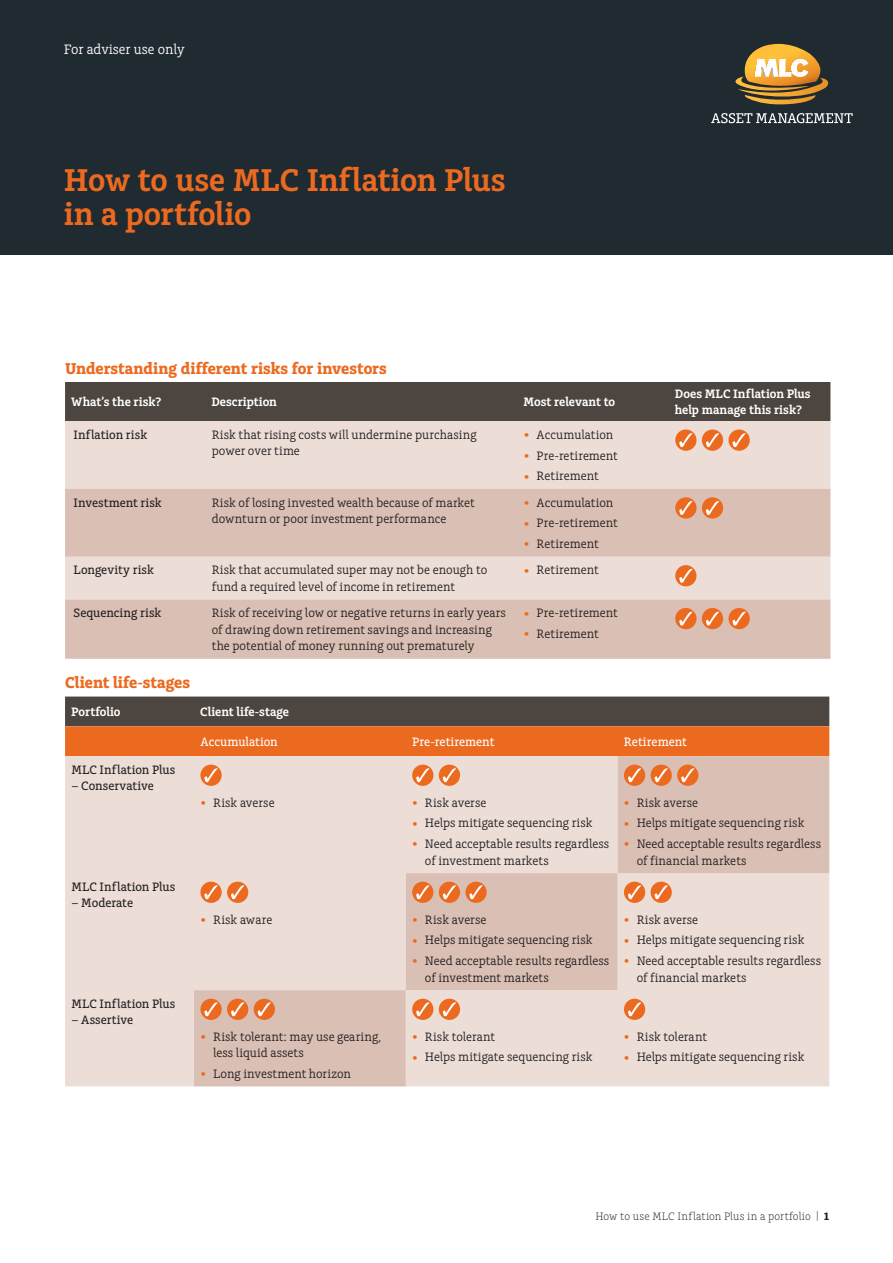
<style>
.page{position:relative;width:893px;height:1263px;background:#fff}
.page>*{position:absolute;margin:0;border:0;box-sizing:border-box;transform-origin:0 0}
.t1{font:600 33px/34.5px "Charlie Std";letter-spacing:-.005em;color:#ec6a20}
.t2{font:700 16.5px "Charlie Std";color:#ec6a20}
.t3{font:14.25px "Charlie Std";color:#fff}
.t4{font:12.75px/16.5px "Charlie Std";color:#231f20}
.t5{font:500 12.75px "Charlie Std";letter-spacing:.005em;color:#231f20}
.t6{font:600 12.75px/15.8px "Charlie Std";letter-spacing:.005em;color:#fff}
.t7{font:500 12.75px "Charlie Std";color:#fff}
.t8{font:300 11.25px "Charlie Std";letter-spacing:.01em;color:#231f20}
.s1{font-size:18px;color:#ec6a20}
.s2{font-weight:700}
</style>
<div class="page">
<div style="left:0;top:0;width:893px;height:255px;background:#202a31"></div>
<svg style="left:735px;top:44px;width:94px;height:61px"></svg>
<svg style="left:711px;top:113px;width:142px;height:10px"></svg>
<div style="left:65px;top:382px;width:765px;height:39px;background:#4d453f"></div>
<div style="left:65px;top:421px;width:765px;height:68px;background:#ecddd7"></div>
<svg style="left:65px;top:489px;width:765px;height:170px;background:#dec6bd"></svg>
<div style="left:675px;top:429px;width:21px;height:22px;background:#ec6a20;border-radius:50%"></div>
<svg style="left:679px;top:433px;width:13px;height:14px"></svg>
<div style="left:702px;top:429px;width:21px;height:22px;background:#ec6a20;border-radius:50%"></div>
<svg style="left:706px;top:433px;width:13px;height:14px"></svg>
<svg style="left:728px;top:429px;width:22px;height:22px"></svg>
<svg style="left:732px;top:433px;width:14px;height:14px"></svg>
<div style="left:675px;top:497px;width:21px;height:22px;background:#ec6a20;border-radius:50%"></div>
<svg style="left:679px;top:501px;width:13px;height:14px"></svg>
<svg style="left:702px;top:497px;width:21px;height:22px"></svg>
<svg style="left:706px;top:501px;width:13px;height:14px"></svg>
<div style="left:675px;top:565px;width:21px;height:21px;background:#ec6a20;border-radius:50%"></div>
<svg style="left:679px;top:569px;width:13px;height:14px"></svg>
<div style="left:675px;top:608px;width:21px;height:21px;background:#ec6a20;border-radius:50%"></div>
<svg style="left:679px;top:612px;width:13px;height:14px"></svg>
<div style="left:702px;top:608px;width:21px;height:21px;background:#ec6a20;border-radius:50%"></div>
<svg style="left:706px;top:612px;width:13px;height:14px"></svg>
<svg style="left:728px;top:608px;width:22px;height:21px"></svg>
<svg style="left:732px;top:612px;width:14px;height:14px"></svg>
<svg style="left:65px;top:696px;width:764px;height:60px;background:#9d5932"></svg>
<div style="left:65px;top:756px;width:129px;height:330px;background:#ecddd7"></div>
<svg style="left:194px;top:756px;width:635px;height:330px;background:#e6d3cb"></svg>
<svg style="left:200px;top:765px;width:22px;height:21px"></svg>
<svg style="left:204px;top:768px;width:14px;height:14px"></svg>
<div style="left:412px;top:765px;width:21px;height:21px;background:#ec6a20;border-radius:50%"></div>
<svg style="left:416px;top:768px;width:13px;height:14px"></svg>
<div style="left:439px;top:765px;width:21px;height:21px;background:#ec6a20;border-radius:50%"></div>
<svg style="left:443px;top:768px;width:13px;height:14px"></svg>
<div style="left:624px;top:765px;width:21px;height:21px;background:#ec6a20;border-radius:50%"></div>
<svg style="left:628px;top:768px;width:13px;height:14px"></svg>
<div style="left:651px;top:765px;width:21px;height:21px;background:#ec6a20;border-radius:50%"></div>
<svg style="left:655px;top:768px;width:13px;height:14px"></svg>
<div style="left:677px;top:765px;width:21px;height:21px;background:#ec6a20;border-radius:50%"></div>
<svg style="left:681px;top:768px;width:13px;height:14px"></svg>
<svg style="left:200px;top:882px;width:22px;height:21px"></svg>
<svg style="left:204px;top:885px;width:14px;height:14px"></svg>
<div style="left:227px;top:882px;width:21px;height:21px;background:#ec6a20;border-radius:50%"></div>
<svg style="left:231px;top:885px;width:13px;height:14px"></svg>
<div style="left:412px;top:882px;width:21px;height:21px;background:#ec6a20;border-radius:50%"></div>
<svg style="left:416px;top:885px;width:13px;height:14px"></svg>
<div style="left:439px;top:882px;width:21px;height:21px;background:#ec6a20;border-radius:50%"></div>
<svg style="left:443px;top:885px;width:13px;height:14px"></svg>
<svg style="left:465px;top:882px;width:22px;height:21px"></svg>
<svg style="left:469px;top:885px;width:14px;height:14px"></svg>
<div style="left:624px;top:882px;width:21px;height:21px;background:#ec6a20;border-radius:50%"></div>
<svg style="left:628px;top:885px;width:13px;height:14px"></svg>
<div style="left:651px;top:882px;width:21px;height:21px;background:#ec6a20;border-radius:50%"></div>
<svg style="left:655px;top:885px;width:13px;height:14px"></svg>
<svg style="left:200px;top:999px;width:22px;height:21px"></svg>
<svg style="left:204px;top:1002px;width:14px;height:14px"></svg>
<div style="left:227px;top:999px;width:21px;height:21px;background:#ec6a20;border-radius:50%"></div>
<svg style="left:231px;top:1002px;width:13px;height:14px"></svg>
<div style="left:254px;top:999px;width:21px;height:21px;background:#ec6a20;border-radius:50%"></div>
<svg style="left:258px;top:1002px;width:13px;height:14px"></svg>
<div style="left:412px;top:999px;width:21px;height:21px;background:#ec6a20;border-radius:50%"></div>
<svg style="left:416px;top:1002px;width:13px;height:14px"></svg>
<div style="left:439px;top:999px;width:21px;height:21px;background:#ec6a20;border-radius:50%"></div>
<svg style="left:443px;top:1002px;width:13px;height:14px"></svg>
<div style="left:624px;top:999px;width:21px;height:21px;background:#ec6a20;border-radius:50%"></div>
<svg style="left:628px;top:1002px;width:13px;height:14px"></svg>
<p class="t3" style="left:64px;top:41px;width:122px">For adviser use only</p>
<h1 class="t1" style="left:64px;top:163px;width:443px">How to use MLC Inflation Plus in a portfolio</h1>
<p class="t2" style="left:65px;top:359px;width:323px">Understanding different risks for investors</p>
<p class="t6" style="left:71px;top:394px;width:92px">What’s the risk?</p>
<p class="t6" style="left:211px;top:394px;width:67px">Description</p>
<p class="t6" style="left:523px;top:394px;width:93px">Most relevant to</p>
<p class="t6" style="left:675px;top:386px;width:137px">Does MLC Inflation Plus help manage this risk?</p>
<p class="t5" style="left:74px;top:427px;width:75px">Inflation risk</p>
<p class="t4" style="left:212px;top:426px;width:266px">Risk that rising costs will undermine purchasing power over time</p>
<p class="t4" style="left:524px;top:426px;width:91px"><span class="s1">•</span> Accumulation</p>
<p class="t4" style="left:524px;top:447px;width:95px"><span class="s1">•</span> Pre-retirement</p>
<p class="t4" style="left:524px;top:468px;width:76px"><span class="s1">•</span> Retirement</p>
<p class="t5" style="left:74px;top:495px;width:90px">Investment risk</p>
<p class="t4" style="left:212px;top:494px;width:265px">Risk of losing invested wealth because of market downturn or poor investment performance</p>
<p class="t4" style="left:524px;top:494px;width:91px"><span class="s1">•</span> Accumulation</p>
<p class="t4" style="left:524px;top:515px;width:95px"><span class="s1">•</span> Pre-retirement</p>
<p class="t4" style="left:524px;top:536px;width:76px"><span class="s1">•</span> Retirement</p>
<p class="t5" style="left:74px;top:563px;width:82px">Longevity risk</p>
<p class="t4" style="left:212px;top:562px;width:277px">Risk that accumulated super may not be enough to fund a required level of income in retirement</p>
<p class="t4" style="left:524px;top:562px;width:76px"><span class="s1">•</span> Retirement</p>
<p class="t5" style="left:74px;top:606px;width:89px">Sequencing risk</p>
<p class="t4" style="left:212px;top:605px;width:296px">Risk of receiving low or negative returns in early years of drawing down retirement savings and increasing the potential of money running out prematurely</p>
<p class="t4" style="left:524px;top:605px;width:95px"><span class="s1">•</span> Pre-retirement</p>
<p class="t4" style="left:524px;top:626px;width:76px"><span class="s1">•</span> Retirement</p>
<p class="t2" style="left:65px;top:673px;width:127px">Client life-stages</p>
<p class="t6" style="left:71px;top:704px;width:51px">Portfolio</p>
<p class="t6" style="left:200px;top:704px;width:91px">Client life-stage</p>
<p class="t7" style="left:200px;top:734px;width:79px">Accumulation</p>
<p class="t7" style="left:412px;top:734px;width:84px">Pre-retirement</p>
<p class="t7" style="left:624px;top:734px;width:64px">Retirement</p>
<p class="t5" style="left:71px;top:762px;width:105px">MLC Inflation Plus</p>
<p class="t5" style="left:71px;top:778px;width:84px">– Conservative</p>
<p class="t4" style="left:200px;top:794px;width:76px"><span class="s1">•</span> Risk averse</p>
<p class="t4" style="left:412px;top:794px;width:76px"><span class="s1">•</span> Risk averse</p>
<p class="t4" style="left:412px;top:815px;width:182px"><span class="s1">•</span> Helps mitigate sequencing risk</p>
<p class="t4" style="left:425px;top:836px;width:186px;text-indent:-13px"><span class="s1">•</span> Need acceptable results regardless of investment markets</p>
<p class="t4" style="left:624px;top:794px;width:76px"><span class="s1">•</span> Risk averse</p>
<p class="t4" style="left:624px;top:815px;width:182px"><span class="s1">•</span> Helps mitigate sequencing risk</p>
<p class="t4" style="left:637px;top:836px;width:186px;text-indent:-13px"><span class="s1">•</span> Need acceptable results regardless of financial markets</p>
<p class="t5" style="left:71px;top:879px;width:105px">MLC Inflation Plus</p>
<p class="t5" style="left:71px;top:895px;width:63px">– Moderate</p>
<p class="t5" style="left:71px;top:996px;width:105px">MLC Inflation Plus</p>
<p class="t5" style="left:71px;top:1012px;width:63px">– Assertive</p>
<p class="t4" style="left:200px;top:911px;width:73px"><span class="s1">•</span> Risk aware</p>
<p class="t4" style="left:412px;top:911px;width:76px"><span class="s1">•</span> Risk averse</p>
<p class="t4" style="left:412px;top:932px;width:182px"><span class="s1">•</span> Helps mitigate sequencing risk</p>
<p class="t4" style="left:425px;top:953px;width:186px;text-indent:-13px"><span class="s1">•</span> Need acceptable results regardless of investment markets</p>
<p class="t4" style="left:624px;top:911px;width:76px"><span class="s1">•</span> Risk averse</p>
<p class="t4" style="left:624px;top:932px;width:182px"><span class="s1">•</span> Helps mitigate sequencing risk</p>
<p class="t4" style="left:637px;top:953px;width:186px;text-indent:-13px"><span class="s1">•</span> Need acceptable results regardless of financial markets</p>
<p class="t4" style="left:213px;top:1028px;width:170px;text-indent:-13px"><span class="s1">•</span> Risk tolerant: may use gearing, less liquid assets</p>
<p class="t4" style="left:200px;top:1065px;width:152px"><span class="s1">•</span> Long investment horizon</p>
<p class="t4" style="left:412px;top:1028px;width:84px"><span class="s1">•</span> Risk tolerant</p>
<p class="t4" style="left:412px;top:1049px;width:182px"><span class="s1">•</span> Helps mitigate sequencing risk</p>
<p class="t4" style="left:624px;top:1028px;width:84px"><span class="s1">•</span> Risk tolerant</p>
<p class="t4" style="left:624px;top:1049px;width:182px"><span class="s1">•</span> Helps mitigate sequencing risk</p>
<p class="t8" style="left:595px;top:1210px;width:235px">How to use MLC Inflation Plus in a portfolio | <span class="s2">1</span></p>
</div>
